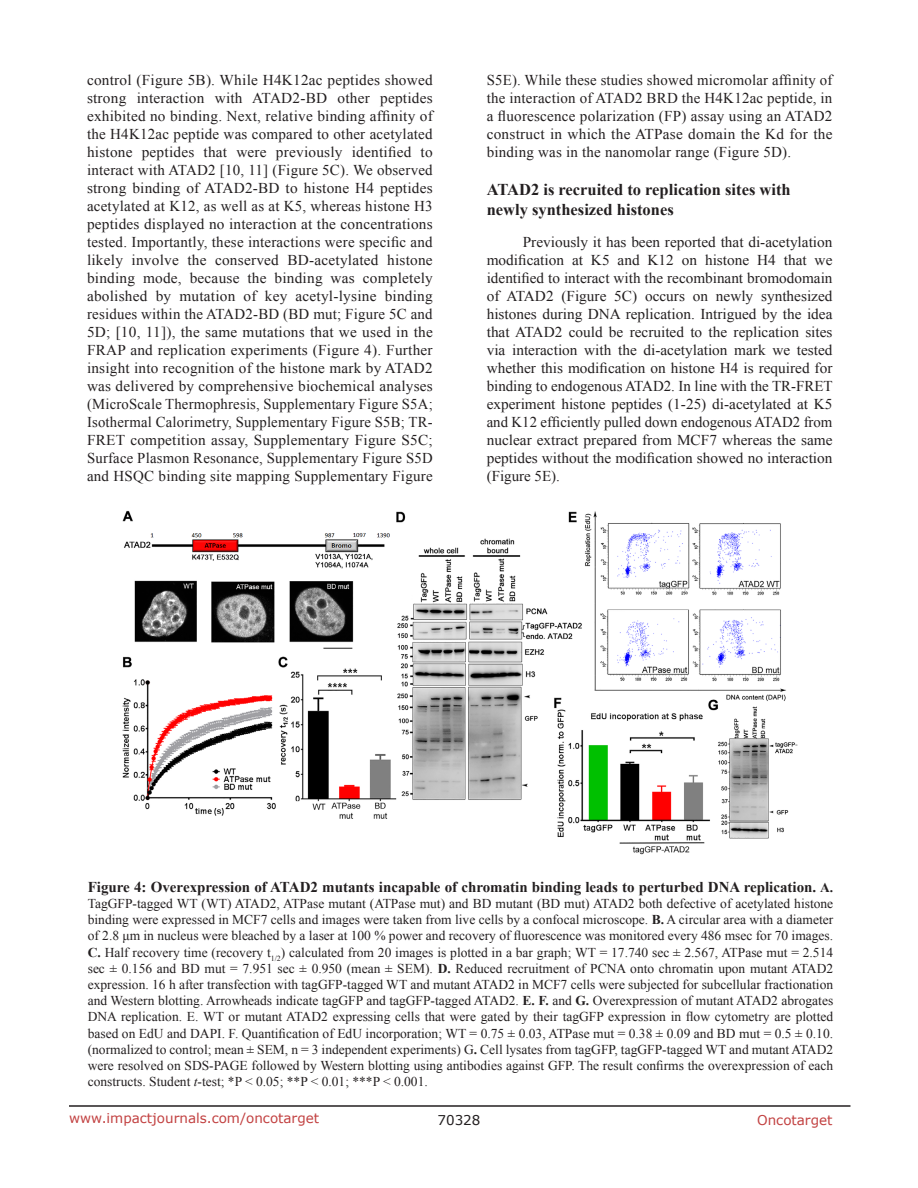
<style>
.page{position:relative;width:918px;height:1188px;background:#fff}
.page>*{position:absolute;margin:0;border:0;box-sizing:border-box;transform-origin:0 0}
.SubHeading{font:700 16.5px/19.8px "Times New Roman";color:#231f20}
.BodyText{font:15px/18px "Times New Roman";letter-spacing:.015em;color:#231f20;text-align:justify}
.figuretext{font:700 15px "Times New Roman";color:#231f20}
.figuretext-2{font:13.5px/16.2px "Times New Roman";color:#231f20;text-align:justify}
.t1{font:13.5px "Verdana";color:#c24141}
.t2{font:13.5px "Verdana";color:#231f20}
.s1{font-size:13.5px}
.s2{font-weight:700}
.s3{font-style:italic}
</style>
<div class="page">
<hr style="left:69px;top:1105px;width:781px;height:2px;background:#231f20">
<img style="left:122px;top:510px;width:675px;height:344px">
<p class="BodyText" style="left:87px;top:71px;width:347px">control (Figure 5B). While H4K12ac peptides showed strong interaction with ATAD2-BD other peptides exhibited no binding. Next, relative binding affinity of the H4K12ac peptide was compared to other acetylated histone peptides that were previously identified to interact with ATAD2 [10, 11] (Figure 5C). We observed strong binding of ATAD2-BD to histone H4 peptides acetylated at K12, as well as at K5, whereas histone H3 peptides displayed no interaction at the concentrations tested. Importantly, these interactions were specific and likely involve the conserved BD-acetylated histone binding mode, because the binding was completely abolished by mutation of key acetyl-lysine binding residues within the ATAD2-BD (BD mut; Figure 5C and 5D; [10, 11]), the same mutations that we used in the FRAP and replication experiments (Figure 4). Further insight into recognition of the histone mark by ATAD2 was delivered by comprehensive biochemical analyses (MicroScale Thermophresis, Supplementary Figure S5A; Isothermal Calorimetry, Supplementary Figure S5B; TR-FRET competition assay, Supplementary Figure S5C; Surface Plasmon Resonance, Supplementary Figure S5D and HSQC binding site mapping Supplementary Figure</p>
<p class="BodyText" style="left:487px;top:71px;width:347px">S5E). While these studies showed micromolar affinity of the interaction of ATAD2 BRD the H4K12ac peptide, in a fluorescence polarization (FP) assay using an ATAD2 construct in which the ATPase domain the Kd for the binding was in the nanomolar range (Figure 5D).</p>
<p class="SubHeading" style="left:487px;top:179px;width:305px">ATAD2 is recruited to replication sites with newly synthesized histones</p>
<p class="BodyText" style="left:487px;top:232px;width:347px;text-indent:36px">Previously it has been reported that di-acetylation modification at K5 and K12 on histone H4 that we identified to interact with the recombinant bromodomain of ATAD2 (Figure 5C) occurs on newly synthesized histones during DNA replication. Intrigued by the idea that ATAD2 could be recruited to the replication sites via interaction with the di-acetylation mark we tested whether this modification on histone H4 is required for binding to endogenous ATAD2. In line with the TR-FRET experiment histone peptides (1-25) di-acetylated at K5 and K12 efficiently pulled down endogenous ATAD2 from nuclear extract prepared from MCF7 whereas the same peptides without the modification showed no interaction (Figure 5E).</p>
<p class="figuretext" style="left:88px;top:876px;width:747px">Figure 4: Overexpression of ATAD2 mutants incapable of chromatin binding leads to perturbed DNA replication. <span class="s1">A.</span></p>
<p class="figuretext-2" style="left:88px;top:895px;width:747px">TagGFP-tagged WT (WT) ATAD2, ATPase mutant (ATPase mut) and BD mutant (BD mut) ATAD2 both defective of acetylated histone binding were expressed in MCF7 cells and images were taken from live cells by a confocal microscope. <span class="s2">B.</span> A circular area with a diameter of 2.8 μm in nucleus were bleached by a laser at 100 % power and recovery of fluorescence was monitored every 486 msec for 70 images.<br><span class="s2">C.</span> Half recovery time (recovery t<sub>1/2</sub>) calculated from 20 images is plotted in a bar graph; WT = 17.740 sec ± 2.567, ATPase mut = 2.514 sec ± 0.156 and BD mut = 7.951 sec ± 0.950 (mean ± SEM). <span class="s2">D.</span> Reduced recruitment of PCNA onto chromatin upon mutant ATAD2 expression. 16 h after transfection with tagGFP-tagged WT and mutant ATAD2 in MCF7 cells were subjected for subcellular fractionation and Western blotting. Arrowheads indicate tagGFP and tagGFP-tagged ATAD2. <span class="s2">E. F.</span> and <span class="s2">G.</span> Overexpression of mutant ATAD2 abrogates DNA replication. E. WT or mutant ATAD2 expressing cells that were gated by their tagGFP expression in flow cytometry are plotted based on EdU and DAPI. F. Quantification of EdU incorporation; WT = 0.75 ± 0.03, ATPase mut = 0.38 ± 0.09 and BD mut = 0.5 ± 0.10. (normalized to control; mean ± SEM, n = 3 independent experiments) G<span class="s2">.</span> Cell lysates from tagGFP, tagGFP-tagged WT and mutant ATAD2 were resolved on SDS-PAGE followed by Western blotting using antibodies against GFP. The result confirms the overexpression of each constructs. Student <span class="s3">t</span>-test; *P &lt; 0.05; **P &lt; 0.01; ***P &lt; 0.001.</p>
<p class="t1" style="left:69px;top:1109px;width:252px">www.impactjournals.com/oncotarget</p>
<p class="t2" style="left:438px;top:1111px;width:44px">70328</p>
<p class="t1" style="left:757px;top:1111px;width:77px">Oncotarget</p>
</div>
